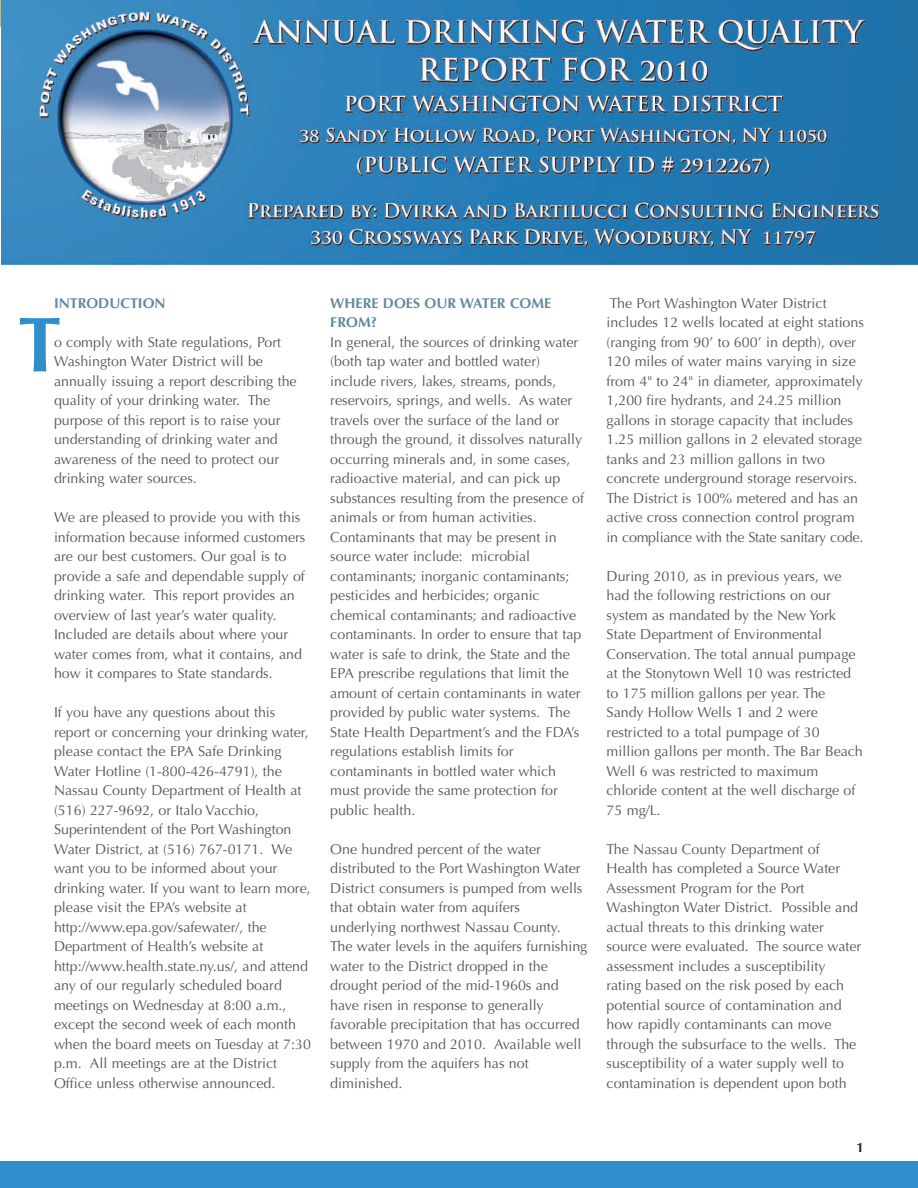
<style>
.page{position:relative;width:918px;height:1188px;background:#fff}
.page>*{position:absolute;margin:0;border:0;box-sizing:border-box;transform-origin:0 0}
.t1{font:700 78px "Optima";color:#308ecd}
.t2{font:14.25px/19.5px "Optima";color:#57585a}
.t3{font:700 14.25px/19.5px "Optima";color:#618a9b}
.t4{font:700 13.5px "Optima";color:#231f20}
</style>
<div class="page">
<div style="left:0;top:0;width:11px;height:27px;background:#adbf93"></div>
<img style="left:1px;top:0;width:917px;height:266px">
<div style="left:0;top:1161px;width:918px;height:27px;background:#308ecd"></div>
<p class="t3" style="left:54px;top:295px;width:113px">INTRODUCTION</p>
<p class="t2" style="left:54px;top:334px;width:244px">o comply with State regulations, Port Washington Water District will be annually issuing a report describing the quality of your drinking water. The purpose of this report is to raise your understanding of drinking water and awareness of the need to protect our drinking water sources.</p>
<p class="t2" style="left:54px;top:509px;width:253px">We are pleased to provide you with this information because informed customers are our best customers. Our goal is to provide a safe and dependable supply of drinking water. This report provides an overview of last year’s water quality.<br>Included are details about where your water comes from, what it contains, and how it compares to State standards.</p>
<p class="t2" style="left:54px;top:704px;width:259px">If you have any questions about this report or concerning your drinking water, please contact the EPA Safe Drinking Water Hotline (1-800-426-4791), the Nassau County Department of Health at (516) 227-9692, or Italo Vacchio, Superintendent of the Port Washington Water District, at (516) 767-0171. We want you to be informed about your drinking water. If you want to learn more, please visit the EPA’s website at http://www.epa.gov/safewater/, the Department of Health’s website at http://www.health.state.ny.us/, and attend any of our regularly scheduled board meetings on Wednesday at 8:00 a.m., except the second week of each month when the board meets on Tuesday at 7:30 p.m. All meetings are at the District Office unless otherwise announced.</p>
<h1 class="t1" style="left:18px;top:313px;width:45px">T</h1>
<p class="t3" style="left:330px;top:295px;width:222px">WHERE DOES OUR WATER COME<br>FROM?</p>
<p class="t2" style="left:330px;top:334px;width:255px">In general, the sources of drinking water (both tap water and bottled water) include rivers, lakes, streams, ponds, reservoirs, springs, and wells. As water travels over the surface of the land or through the ground, it dissolves naturally occurring minerals and, in some cases, radioactive material, and can pick up substances resulting from the presence of animals or from human activities.<br>Contaminants that may be present in source water include: microbial contaminants; inorganic contaminants; pesticides and herbicides; organic chemical contaminants; and radioactive contaminants. In order to ensure that tap water is safe to drink, the State and the EPA prescribe regulations that limit the amount of certain contaminants in water provided by public water systems. The State Health Department’s and the FDA’s regulations establish limits for contaminants in bottled water which must provide the same protection for public health.</p>
<p class="t2" style="left:330px;top:841px;width:259px">One hundred percent of the water distributed to the Port Washington Water District consumers is pumped from wells that obtain water from aquifers underlying northwest Nassau County.<br>The water levels in the aquifers furnishing water to the District dropped in the drought period of the mid-1960s and have risen in response to generally favorable precipitation that has occurred between 1970 and 2010. Available well supply from the aquifers has not diminished.</p>
<p class="t2" style="left:607px;top:295px;width:259px">The Port Washington Water District includes 12 wells located at eight stations (ranging from 90’ to 600’ in depth), over 120 miles of water mains varying in size from 4" to 24" in diameter, approximately 1,200 fire hydrants, and 24.25 million gallons in storage capacity that includes 1.25 million gallons in 2 elevated storage tanks and 23 million gallons in two concrete underground storage reservoirs.<br>The District is 100% metered and has an active cross connection control program in compliance with the State sanitary code.</p>
<p class="t2" style="left:607px;top:568px;width:258px">During 2010, as in previous years, we had the following restrictions on our system as mandated by the New York State Department of Environmental Conservation. The total annual pumpage at the Stonytown Well 10 was restricted to 175 million gallons per year. The Sandy Hollow Wells 1 and 2 were restricted to a total pumpage of 30 million gallons per month. The Bar Beach Well 6 was restricted to maximum chloride content at the well discharge of 75 mg/L.</p>
<p class="t2" style="left:607px;top:841px;width:256px">The Nassau County Department of Health has completed a Source Water Assessment Program for the Port Washington Water District. Possible and actual threats to this drinking water source were evaluated. The source water assessment includes a susceptibility rating based on the risk posed by each potential source of contamination and how rapidly contaminants can move through the subsurface to the wells. The susceptibility of a water supply well to contamination is dependent upon both</p>
<p class="t4" style="left:856px;top:1142px;width:9px">1</p>
</div>
